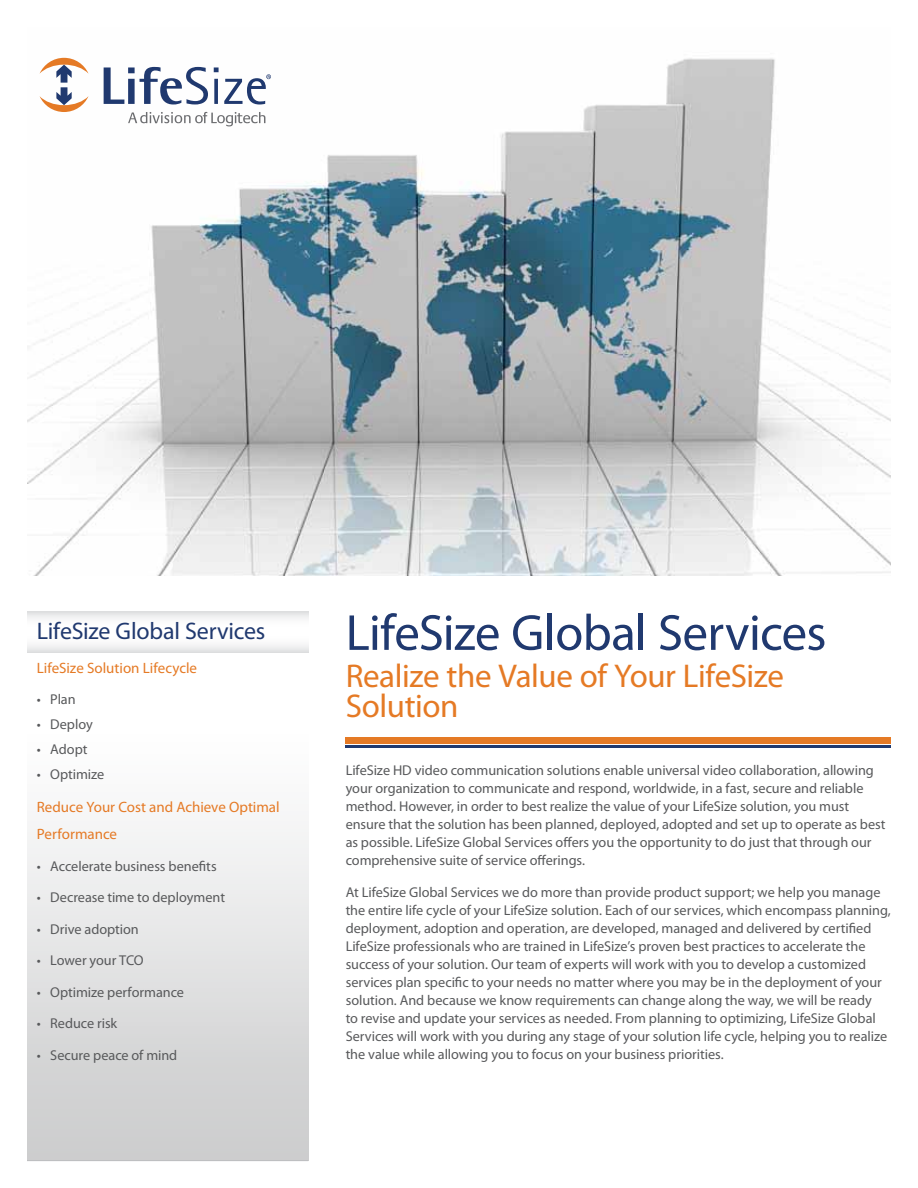
<style>
.page{position:relative;width:918px;height:1188px;background:#fff}
.page>*{position:absolute;margin:0;border:0;box-sizing:border-box;transform-origin:0 0}
.t1{font:51px "Myriad Pro";letter-spacing:-.015em;color:#20396f}
.t2{font:33px/30px "Myriad Pro";letter-spacing:-.015em;color:#e57a25}
.t3{font:24px "Myriad Pro";letter-spacing:-.01em;color:#20396f}
.t4{font:15px/27px "Myriad Pro";color:#e57a25}
.t5{font:14.25px/18px "Myriad Pro";letter-spacing:-.005em;color:#58595b}
</style>
<div class="page">
<img style="left:27px;top:57px;width:864px;height:519px">
<div style="left:27px;top:646px;width:281px;height:515px;background:linear-gradient(to bottom,#fff,#cccccd)"></div>
<svg style="left:40px;top:58px;width:49px;height:54px"></svg>
<svg style="left:104px;top:67px;width:104px;height:38px"></svg>
<svg style="left:128px;top:112px;width:137px;height:14px"></svg>
<svg style="left:214px;top:67px;width:57px;height:38px"></svg>
<div style="left:346px;top:737px;width:545px;height:6px;background:#e57a25"></div>
<hr style="left:346px;top:745px;width:545px;height:2px;background:#20396f">
<hr style="left:27px;top:1160px;width:281px;height:1px;background:#bcbec0">
<svg style="left:27px;top:612px;width:281px;height:40px"></svg>
<h3 class="t3" style="left:37px;top:616px;width:230px">LifeSize Global Services</h3>
<p class="t4" style="left:37px;top:654px;width:162px">LifeSize Solution Lifecycle</p>
<p class="t5" style="left:37px;top:690px;width:40px">• Plan</p>
<p class="t5" style="left:37px;top:715px;width:58px">• Deploy</p>
<p class="t5" style="left:37px;top:740px;width:52px">• Adopt</p>
<p class="t5" style="left:37px;top:765px;width:69px">• Optimize</p>
<p class="t4" style="left:37px;top:793px;width:244px">Reduce Your Cost and Achieve Optimal<br>Performance</p>
<p class="t5" style="left:37px;top:857px;width:181px">• Accelerate business benefits</p>
<p class="t5" style="left:37px;top:888px;width:190px">• Decrease time to deployment</p>
<p class="t5" style="left:37px;top:920px;width:104px">• Drive adoption</p>
<p class="t5" style="left:37px;top:951px;width:108px">• Lower your TCO</p>
<p class="t5" style="left:37px;top:983px;width:149px">• Optimize performance</p>
<p class="t5" style="left:37px;top:1014px;width:82px">• Reduce risk</p>
<p class="t5" style="left:37px;top:1046px;width:142px">• Secure peace of mind</p>
<h1 class="t1" style="left:346px;top:601px;width:482px">LifeSize Global Services</h1>
<h2 class="t2" style="left:346px;top:660px;width:440px">Realize the Value of Your LifeSize<br>Solution</h2>
<p class="t5" style="left:346px;top:761px;width:541px">LifeSize HD video communication solutions enable universal video collaboration, allowing your organization to communicate and respond, worldwide, in a fast, secure and reliable method. However, in order to best realize the value of your LifeSize solution, you must ensure that the solution has been planned, deployed, adopted and set up to operate as best as possible. LifeSize Global Services offers you the opportunity to do just that through our comprehensive suite of service offerings.</p>
<p class="t5" style="left:346px;top:883px;width:547px">At LifeSize Global Services we do more than provide product support; we help you manage the entire life cycle of your LifeSize solution. Each of our services, which encompass planning, deployment, adoption and operation, are developed, managed and delivered by certified LifeSize professionals who are trained in LifeSize’s proven best practices to accelerate the success of your solution. Our team of experts will work with you to develop a customized services plan specific to your needs no matter where you may be in the deployment of your solution. And because we know requirements can change along the way, we will be ready<br>to revise and update your services as needed. From planning to optimizing, LifeSize Global Services will work with you during any stage of your solution life cycle, helping you to realize the value while allowing you to focus on your business priorities.</p>
</div>
